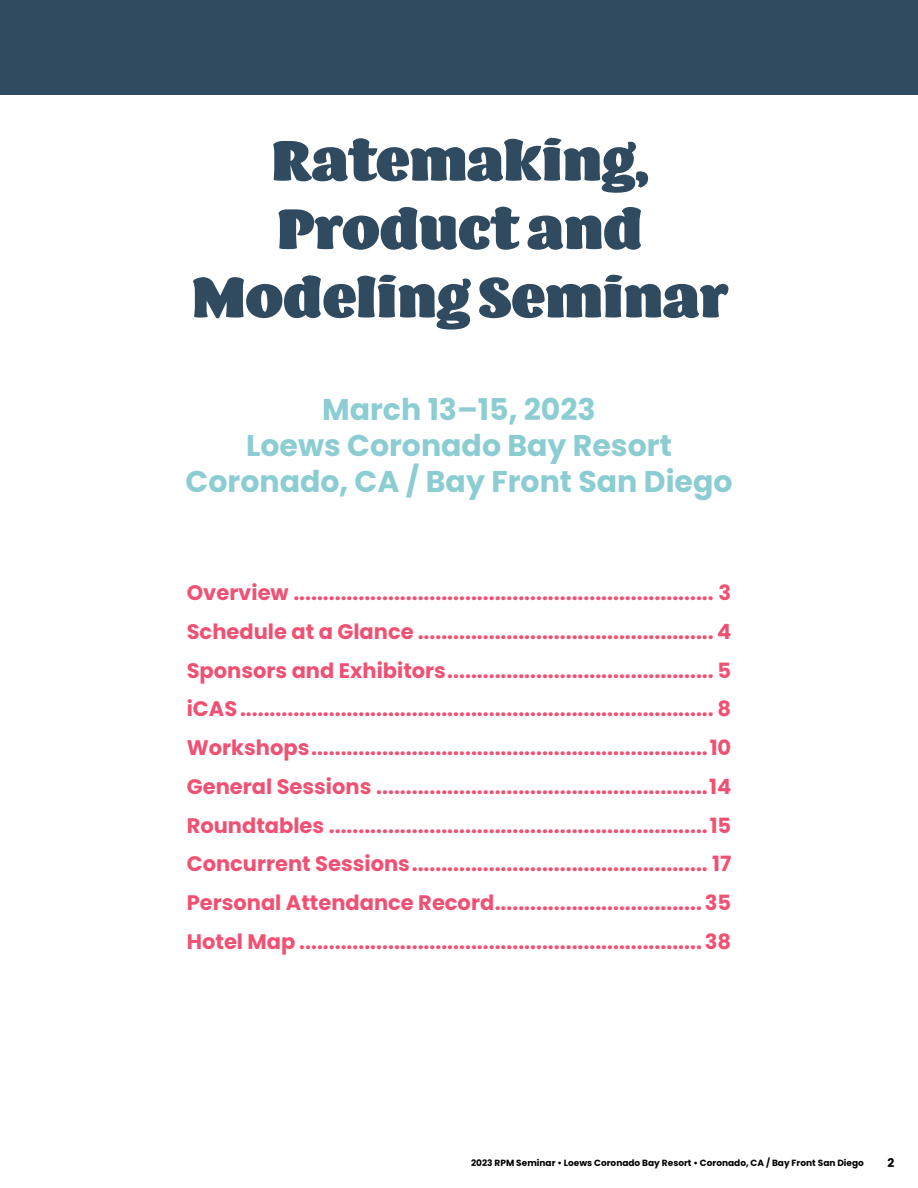
<style>
.page{position:relative;width:918px;height:1188px;background:#fff}
.page>*{position:absolute;margin:0;border:0;box-sizing:border-box;transform-origin:0 0}
.t1{font:57px/68.4px "Barricada Pro";color:#304a60;text-align:center}
.t2{font:700 30px/36px "Poppins";color:#8bcdd2;text-align:center}
.t3{font:700 21px/38.7px "Poppins";color:#f05173;text-align:justify}
.t4{font:700 12px "Poppins";color:#000}
.t5{font:700 9px "Poppins";color:#000}
</style>
<div class="page">
<div style="left:0;top:0;width:918px;height:94px;background:#304a60"></div>
<h1 class="t1" style="left:192px;top:126px;width:538px">Ratemaking,<br>Product and<br>Modeling Seminar</h1>
<h2 class="t2" style="left:186px;top:392px;width:548px">March 13–15, 2023<br>Loews Coronado Bay Resort<br>Coronado, CA / Bay Front San Diego</h2>
<p class="t3" style="left:187px;top:574px;width:546px">Overview ....................................................................... 3<br>Schedule at a Glance ..................................................4<br>Sponsors and Exhibitors............................................. 5 iCAS................................................................................ 8<br>Workshops...................................................................10<br>General Sessions ........................................................14<br>Roundtables ................................................................15<br>Concurrent Sessions.................................................. 17<br>Personal Attendance Record...................................35<br>Hotel Map ....................................................................38</p>
<p class="t5" style="left:471px;top:1157px;width:394px">2023 RPM Seminar • Loews Coronado Bay Resort • Coronado, CA / Bay Front San Diego</p>
<p class="t4" style="left:888px;top:1156px;width:8px">2</p>
</div>
